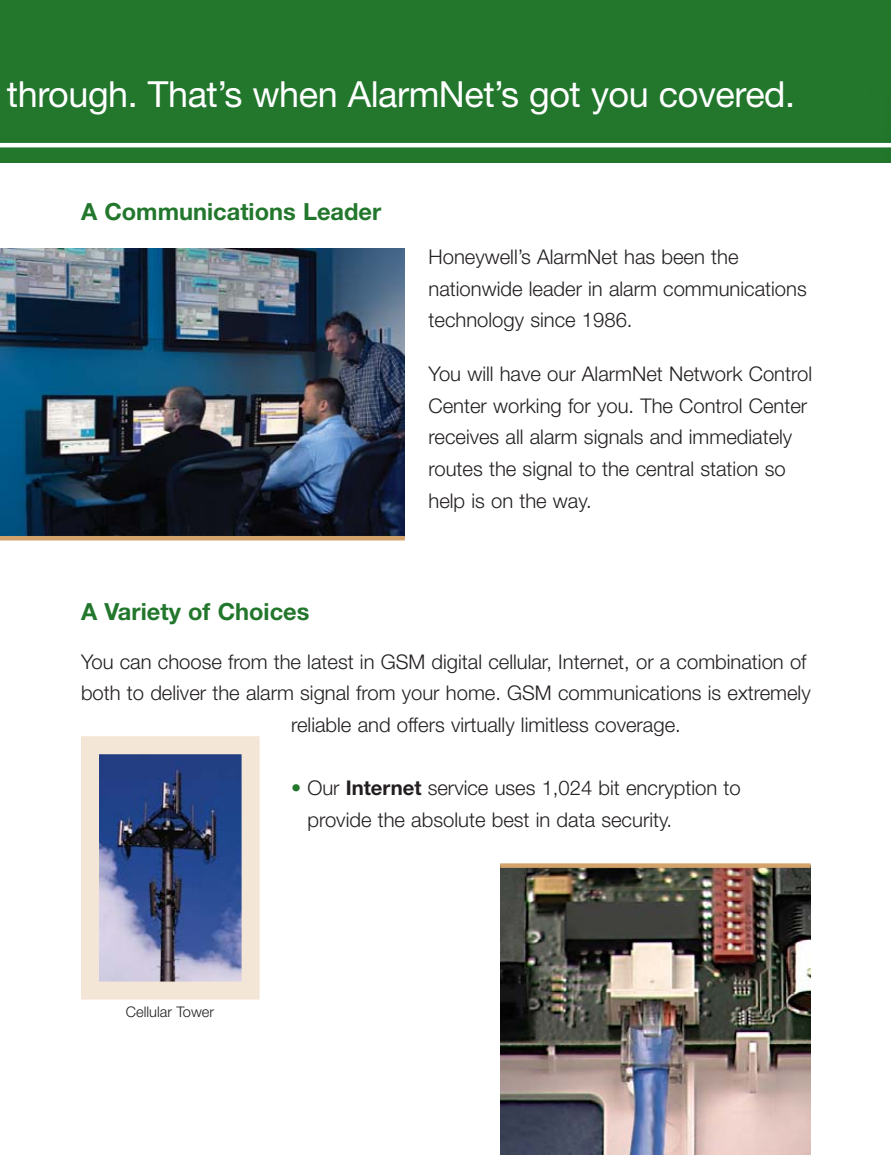
<style>
.page{position:relative;width:891px;height:1155px;background:#fff}
.page>*{position:absolute;margin:0;border:0;box-sizing:border-box;transform-origin:0 0}
.t1{font:36px "Helvetica Neue";letter-spacing:-.015em;color:#fff}
.t2{font:700 23.62px "Helvetica Neue";color:#22772d}
.t3{font:300 20.25px/31.5px "Helvetica Neue";color:#231f20}
.t4{font:300 14.62px "Helvetica Neue";color:#231f20}
.s1{color:#22772d}
.s2{font-weight:700}
</style>
<div class="page">
<img style="left:0;top:248px;width:405px;height:288px">
<div style="left:0;top:0;width:891px;height:162px;background:#22772d"></div>
<hr style="left:0;top:143px;width:891px;height:4px;background:#fff">
<img style="left:500px;top:867px;width:311px;height:287px">
<img style="left:100px;top:755px;width:141px;height:225px">
<div style="left:81px;top:736px;width:179px;height:263px;border:18px solid #f4e6d6"></div>
<hr style="left:0;top:536px;width:405px;height:4px;background:#d4a36b">
<svg style="left:500px;top:863px;width:311px;height:4px"></svg>
<h1 class="t1" style="left:7px;top:81px;width:790px">through. That’s when AlarmNet’s got you covered.</h1>
<p class="t2" style="left:81px;top:202px;width:302px">A Communications Leader</p>
<p class="t3" style="left:429px;top:243px;width:380px">Honeywell’s AlarmNet has been the nationwide leader in alarm communications technology since 1986.</p>
<p class="t3" style="left:429px;top:360px;width:385px">You will have our AlarmNet Network Control Center working for you. The Control Center receives all alarm signals and immediately routes the signal to the central station so help is on the way.</p>
<p class="t2" style="left:81px;top:603px;width:230px">A Variety of Choices</p>
<p class="t3" style="left:81px;top:647px;width:727px">You can choose from the latest in GSM digital cellular, Internet, or a combination of</p>
<p class="t3" style="left:81px;top:679px;width:731px">both to deliver the alarm signal from your home. GSM communications is extremely</p>
<p class="t3" style="left:291px;top:710px;width:391px">reliable and offers virtually limitless coverage.</p>
<p class="t4" style="left:126px;top:1006px;width:90px">Cellular Tower</p>
<p class="t3" style="left:307px;top:773px;width:435px;text-indent:-16px"><span class="s1">•</span> Our <span class="s2">Internet</span> service uses 1,024 bit encryption to provide the absolute best in data security.</p>
</div>
